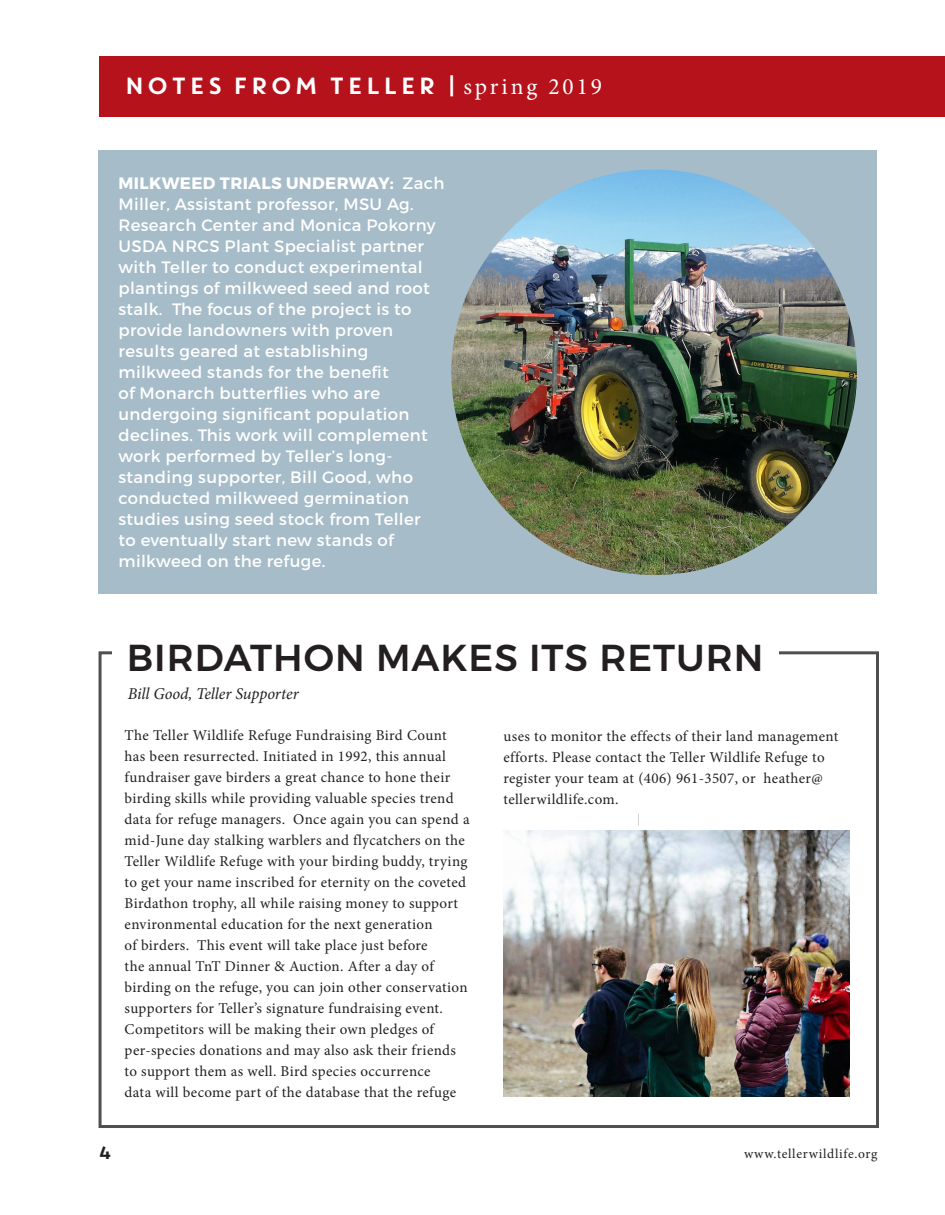
<style>
.page{position:relative;width:945px;height:1215px;background:#fff}
.page>*{position:absolute;margin:0;border:0;box-sizing:border-box;transform-origin:0 0}
.t1{font:500 37.5px "Montserrat";letter-spacing:.025em;color:#231f20}
.t2{font:23.4px "Core Circus";color:#fff}
.t3{font:18px "Core Circus";color:#231f20}
.t4{font:16.5px/21px "Montserrat";letter-spacing:.02em;color:#fff}
.t5{font:italic 16.5px "Minion Pro";letter-spacing:-.005em;color:#231f20}
.t6{font:15px/21px "Minion Pro";letter-spacing:.025em;color:#231f20}
.t7{font:13.5px "Minion Pro";letter-spacing:.05em;color:#231f20}
.s1{font-family:"Minion Pro"}
.s2{font-weight:700}
</style>
<div class="page">
<div style="left:99px;top:56px;width:833px;height:61px;background:#b5121b"></div>
<div style="left:932px;top:56px;width:13px;height:61px;background:#b5121b"></div>
<img style="left:503px;top:831px;width:347px;height:266px">
<div style="left:99px;top:151px;width:778px;height:443px;background:#a6bcc9"></div>
<img style="left:451px;top:169px;width:406px;height:406px;border-radius:203px">
<h2 class="t2" style="left:123px;top:70px;width:480px">NOTES FROM TELLER | <span class="s1">spring 2019</span></h2>
<p class="t4" style="left:119px;top:173px;width:328px"><span class="s2">MILKWEED TRIALS UNDERWAY:</span> Zach Miller, Assistant professor, MSU Ag.<br>Research Center and Monica Pokorny USDA NRCS Plant Specialist partner with Teller to conduct experimental plantings of milkweed seed and root stalk. The focus of the project is to provide landowners with proven results geared at establishing milkweed stands for the benefit<br>of Monarch butterflies who are undergoing significant population declines. This work will complement work performed by Teller’s long&shy;standing supporter, Bill Good, who conducted milkweed germination studies using seed stock from Teller<br>to eventually start new stands of milkweed on the refuge.</p>
<p class="t1" style="left:127px;top:635px;width:638px">BIRDATHON MAKES ITS RETURN</p>
<p class="t5" style="left:128px;top:682px;width:172px">Bill Good, Teller Supporter</p>
<p class="t6" style="left:125px;top:725px;width:346px">The Teller Wildlife Refuge Fundraising Bird Count has been resurrected. Initiated in 1992, this annual fundraiser gave birders a great chance to hone their birding skills while providing valuable species trend data for refuge managers. Once again you can spend a mid-June day stalking warblers and flycatchers on the Teller Wildlife Refuge with your birding buddy, trying to get your name inscribed for eternity on the coveted Birdathon trophy, all while raising money to support environmental education for the next generation<br>of birders. This event will take place just before<br>the annual TnT Dinner &amp; Auction. After a day of birding on the refuge, you can join other conservation supporters for Teller’s signature fundraising event.<br>Competitors will be making their own pledges of per-species donations and may also ask their friends to support them as well. Bird species occurrence<br>data will become part of the database that the refuge</p>
<p class="t6" style="left:503px;top:726px;width:336px">uses to monitor the effects of their land management efforts. Please contact the Teller Wildlife Refuge to register your team at (406) 961-3507, or heather@ tellerwildlife.com.</p>
<p class="t3" style="left:98px;top:1140px;width:17px">4</p>
<p class="t7" style="left:744px;top:1144px;width:135px">www.tellerwildlife.org</p>
</div>
